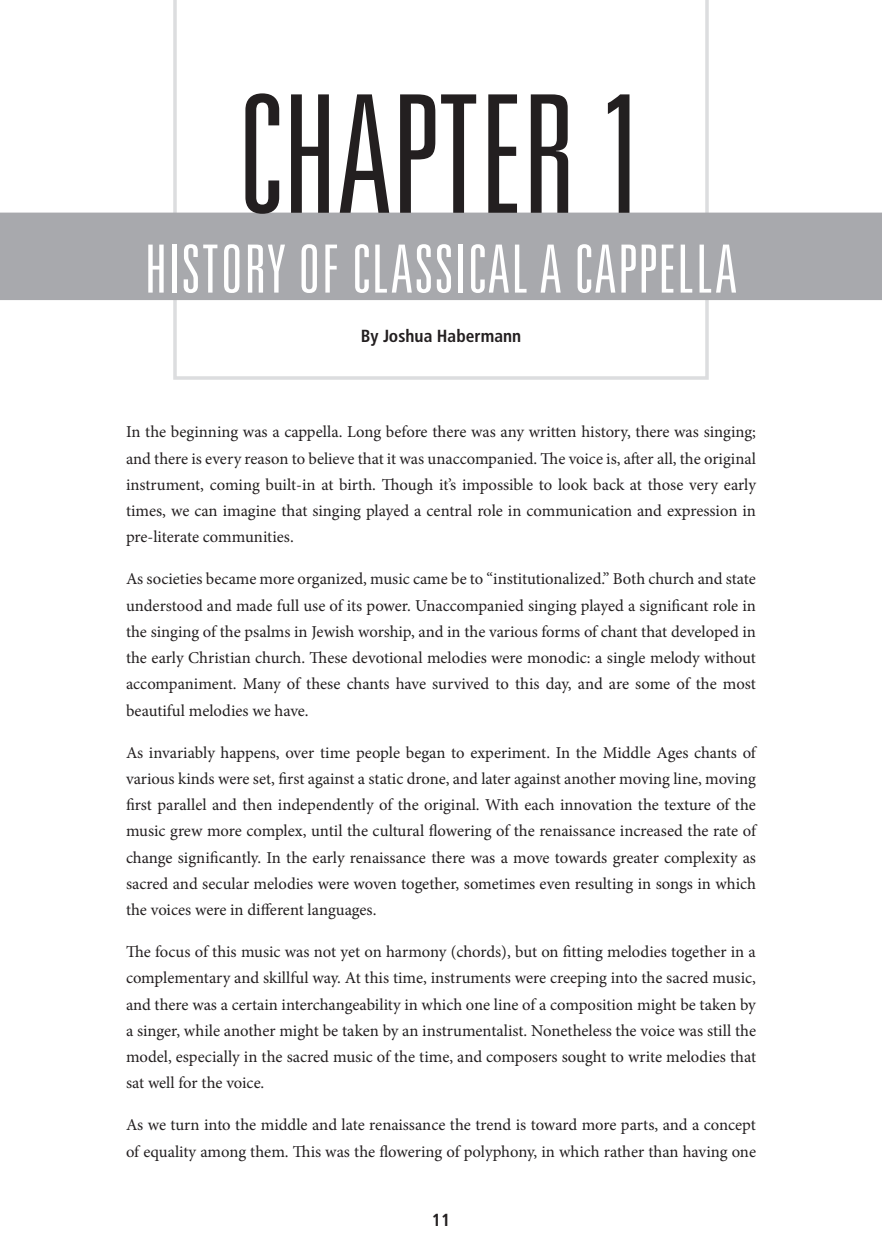
<style>
.page{position:relative;width:882px;height:1260px;background:#fff}
.page>*{position:absolute;margin:0;border:0;box-sizing:border-box;transform-origin:0 0}
.t1{font:300 ultra-condensed 163.97px "Univers";color:#231f20}
.t2{font:300 ultra-condensed 66.5px "Univers";letter-spacing:.025em;color:#fff}
.t3{font:700 condensed 17.5px "Frutiger";color:#231f20}
.t4{font:16.62px/26.2px "Minion Pro";letter-spacing:-.005em;color:#231f20;text-align:justify}
</style>
<div class="page">
<svg style="left:173px;top:0;width:536px;height:380px"></svg>
<div style="left:0;top:213px;width:882px;height:87px;background:#a8a9ad"></div>
<h1 class="t1" style="left:237px;top:69px;width:409px">CHAPTER 1</h1>
<h2 class="t2" style="left:145px;top:234px;width:594px">HISTORY OF CLASSICAL A CAPPELLA</h2>
<p class="t3" style="left:361px;top:326px;width:162px">By Joshua Habermann</p>
<p class="t4" style="left:126px;top:419px;width:632px">In the beginning was a cappella. Long before there was any written history, there was singing; and there is every reason to believe that it was unaccompanied. The voice is, after all, the original instrument, coming built-in at birth. Though it’s impossible to look back at those very early times, we can imagine that singing played a central role in communication and expression in pre-literate communities.</p>
<p class="t4" style="left:126px;top:566px;width:632px">As societies became more organized, music came be to “institutionalized.” Both church and state understood and made full use of its power. Unaccompanied singing played a significant role in the singing of the psalms in Jewish worship, and in the various forms of chant that developed in the early Christian church. These devotional melodies were monodic: a single melody without accompaniment. Many of these chants have survived to this day, and are some of the most beautiful melodies we have.</p>
<p class="t4" style="left:126px;top:739px;width:632px">As invariably happens, over time people began to experiment. In the Middle Ages chants of various kinds were set, first against a static drone, and later against another moving line, moving first parallel and then independently of the original. With each innovation the texture of the music grew more complex, until the cultural flowering of the renaissance increased the rate of change significantly. In the early renaissance there was a move towards greater complexity as sacred and secular melodies were woven together, sometimes even resulting in songs in which the voices were in different languages.</p>
<p class="t4" style="left:126px;top:939px;width:632px">The focus of this music was not yet on harmony (chords), but on fitting melodies together in a complementary and skillful way. At this time, instruments were creeping into the sacred music, and there was a certain interchangeability in which one line of a composition might be taken by a singer, while another might be taken by an instrumentalist. Nonetheless the voice was still the model, especially in the sacred music of the time, and composers sought to write melodies that sat well for the voice.</p>
<p class="t4" style="left:126px;top:1112px;width:632px">As we turn into the middle and late renaissance the trend is toward more parts, and a concept of equality among them. This was the flowering of polyphony, in which rather than having one</p>
<p class="t3" style="left:432px;top:1209px;width:20px">11</p>
</div>
